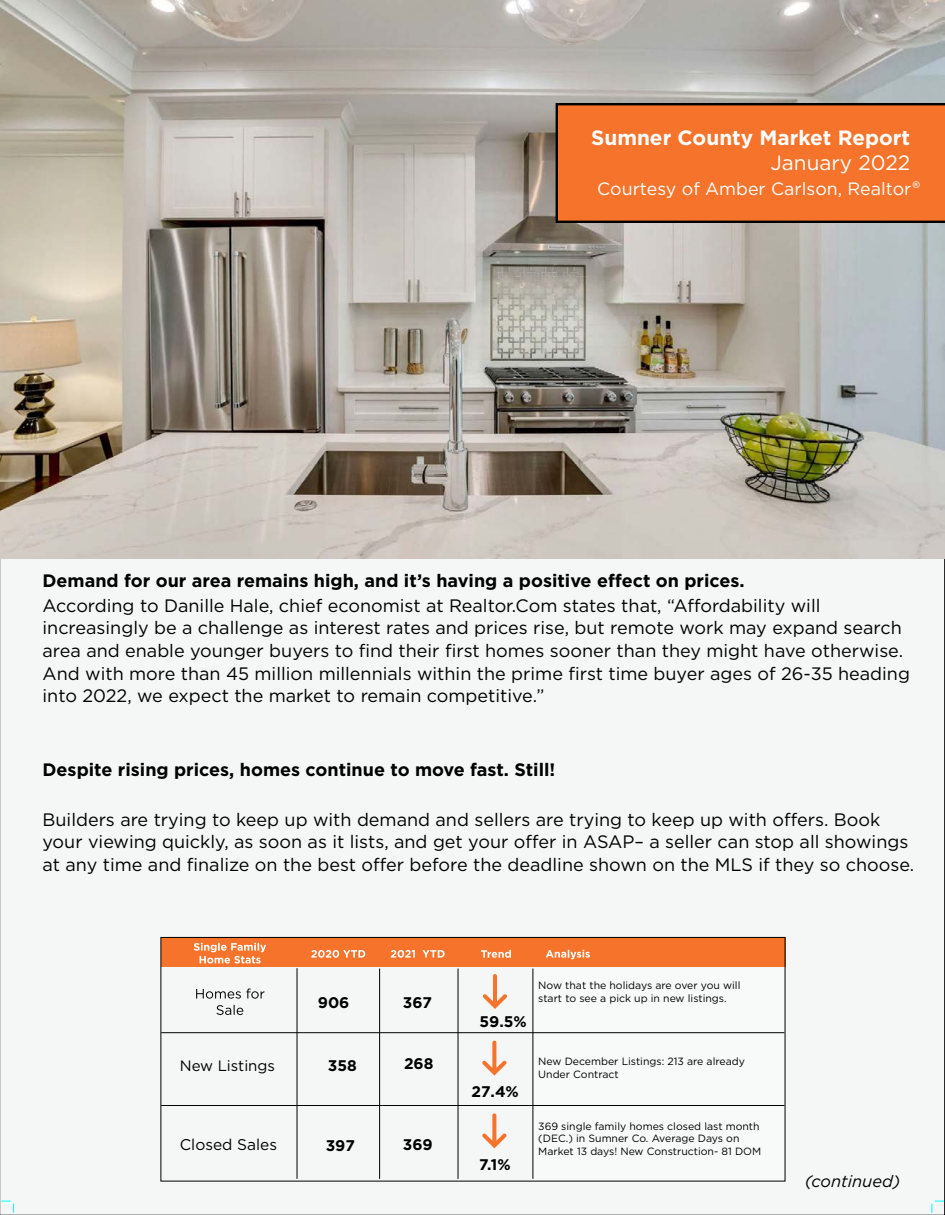
<style>
.page{position:relative;width:945px;height:1215px;background:#f5f6f6}
.page>*{position:absolute;margin:0;border:0;box-sizing:border-box;transform-origin:0 0}
.t1{font:700 20.7px "Gotham";color:#fff}
.t2{font:20.7px "Gotham";color:#fff}
.t3{font:18px/22.6px "Gotham";color:#000}
.t4{font:700 18px "Gotham";color:#000}
.t5{font:17.85px "Gotham";color:#fff}
.t6{font:italic 16.5px "Gotham";color:#000}
.t7{font:700 15.45px "Gotham";color:#000}
.t8{font:15.45px "Gotham";color:#000}
.t9{font:15px "Gotham";color:#000}
.t10{font:10.5px/12.6px "Gotham";color:#000}
</style>
<div class="page">
<svg style="left:932px;top:1201px;width:12px;height:12px"></svg>
<svg style="left:1px;top:1201px;width:13px;height:12px"></svg>
<div style="left:161px;top:938px;width:625px;height:29px;background:#f5732a"></div>
<div style="left:161px;top:937px;width:624px;height:244px;border:1px solid #000"></div>
<hr style="left:297px;top:968px;width:1px;height:211px;background:#000">
<hr style="left:379px;top:969px;width:1px;height:210px;background:#000">
<svg style="left:196px;top:989px;width:69px;height:26px"></svg>
<svg style="left:483px;top:974px;width:24px;height:35px"></svg>
<svg style="left:194px;top:943px;width:72px;height:21px"></svg>
<svg style="left:311px;top:950px;width:54px;height:8px"></svg>
<svg style="left:546px;top:950px;width:44px;height:9px"></svg>
<hr style="left:458px;top:969px;width:1px;height:210px;background:#000">
<hr style="left:533px;top:969px;width:1px;height:210px;background:#000">
<hr style="left:161px;top:1032px;width:623px;height:1px;background:#000">
<hr style="left:161px;top:1105px;width:623px;height:1px;background:#000">
<svg style="left:482px;top:1040px;width:25px;height:36px"></svg>
<svg style="left:391px;top:950px;width:54px;height:8px"></svg>
<svg style="left:481px;top:950px;width:30px;height:8px"></svg>
<svg style="left:482px;top:1113px;width:25px;height:35px"></svg>
<img style="left:0;top:0;width:945px;height:559px">
<svg style="left:555px;top:102px;width:390px;height:122px;background:#e86e2a"></svg>
<p class="t1" style="left:591px;top:128px;width:321px">Sumner County Market Report</p>
<p class="t2" style="left:770px;top:153px;width:141px">January 2022</p>
<p class="t5" style="left:597px;top:181px;width:324px">Courtesy of Amber Carlson, Realtor <sup>®</sup></p>
<p class="t4" style="left:43px;top:573px;width:704px">Demand for our area remains high, and it’s having a positive effect on prices.</p>
<p class="t3" style="left:43px;top:595px;width:869px">According to Danille Hale, chief economist at Realtor.Com states that, “Affordability will increasingly be a challenge as interest rates and prices rise, but remote work may expand search area and enable younger buyers to find their first homes sooner than they might have otherwise.<br>And with more than 45 million millennials within the prime first time buyer ages of 26-35 heading into 2022, we expect the market to remain competitive.”</p>
<p class="t4" style="left:43px;top:762px;width:514px">Despite rising prices, homes continue to move fast. Still!</p>
<p class="t3" style="left:43px;top:809px;width:873px">Builders are trying to keep up with demand and sellers are trying to keep up with offers. Book your viewing quickly, as soon as it lists, and get your offer in ASAP– a seller can stop all showings at any time and finalize on the best offer before the deadline shown on the MLS if they so choose.</p>
<p class="t9" style="left:180px;top:1059px;width:97px">New Listings</p>
<p class="t7" style="left:318px;top:996px;width:33px">906</p>
<p class="t7" style="left:403px;top:996px;width:31px">367</p>
<p class="t7" style="left:328px;top:1058px;width:30px">358</p>
<p class="t7" style="left:404px;top:1057px;width:31px">268</p>
<p class="t8" style="left:180px;top:1137px;width:99px">Closed Sales</p>
<p class="t7" style="left:326px;top:1138px;width:31px">397</p>
<p class="t7" style="left:403px;top:1138px;width:31px">369</p>
<p class="t7" style="left:480px;top:1014px;width:49px">59.5%</p>
<p class="t7" style="left:472px;top:1085px;width:49px">27.4%</p>
<p class="t7" style="left:479px;top:1158px;width:33px">7.1%</p>
<p class="t10" style="left:538px;top:980px;width:204px">Now that the holidays are over you will start to see a pick up in new listings.</p>
<p class="t10" style="left:538px;top:1056px;width:208px">New December Listings: 213 are already<br>Under Contract</p>
<p class="t10" style="left:538px;top:1120px;width:225px">369 single family homes closed last month (DEC.) in Sumner Co. Average Days on<br>Market 13 days! New Construction- 81 DOM</p>
<p class="t6" style="left:805px;top:1173px;width:97px">(continued)</p>
</div>
